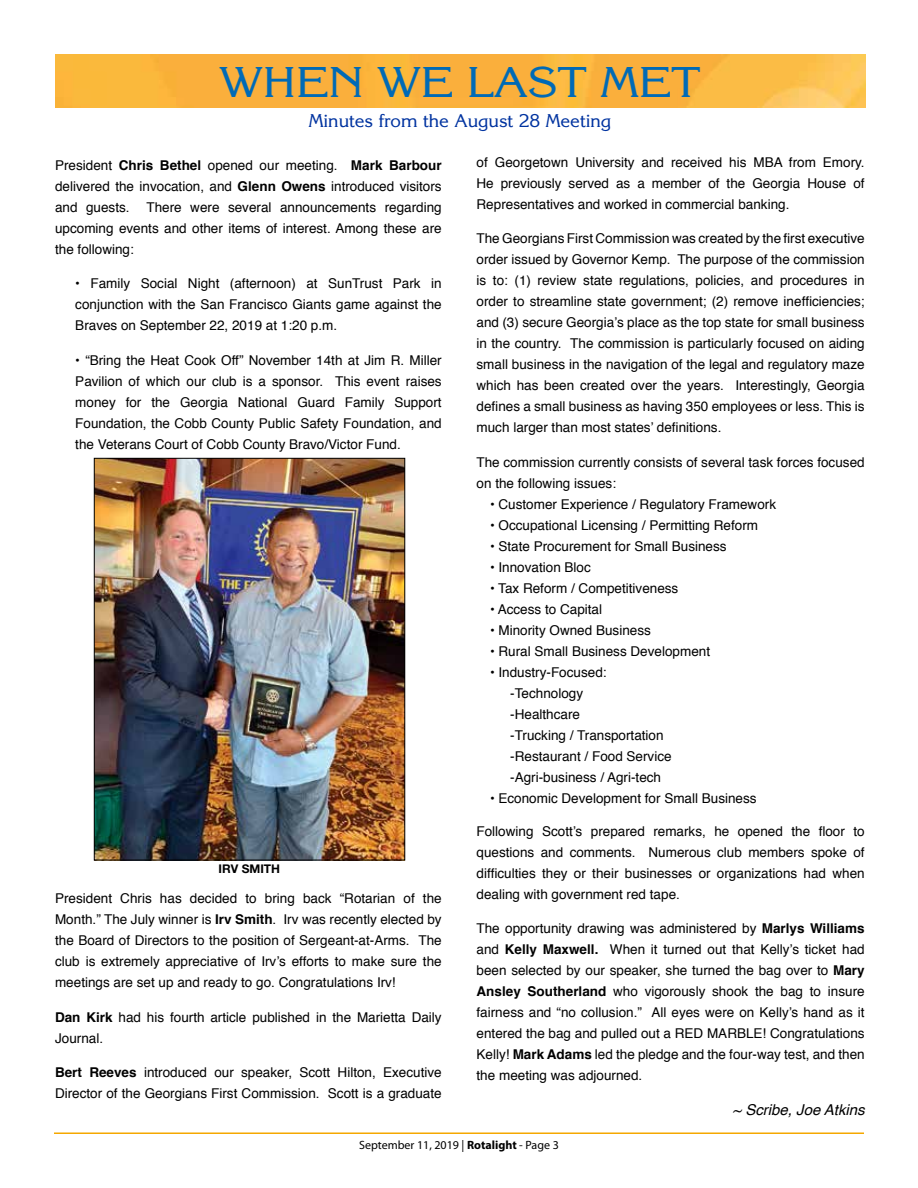
<style>
.page{position:relative;width:918px;height:1188px;background:#fff}
.page>*{position:absolute;margin:0;border:0;box-sizing:border-box;transform-origin:0 0}
.t1{font:42px "Korinna Std";color:#006ab6;scale:1.1 1}
.t2{font:18px "Korinna Std";color:#0033a0}
.t3{font:italic 15px "Helvetica";color:#000}
.t4{font:13.5px/21px "Helvetica";color:#000;text-align:justify}
.t5{font:12px "Myriad Pro";color:#000}
.t6{font:700 12px "Helvetica Neue LT Std";color:#000}
.s1{font-weight:700}
</style>
<div class="page">
<hr style="left:54px;top:1132px;width:810px;height:2px;background:#f5a800">
<img style="left:55px;top:54px;width:810px;height:54px">
<img style="left:96px;top:460px;width:307px;height:398px">
<div style="left:94px;top:458px;width:311px;height:402px;border:1px solid #000"></div>
<h1 class="t1" style="left:219px;top:56px;width:439px">WHEN WE LAST MET</h1>
<h2 class="t2" style="left:309px;top:109px;width:304px">Minutes from the August 28 Meeting</h2>
<p class="t4" style="left:55px;top:155px;width:388px">President <span class="s1">Chris Bethel</span> opened our meeting. <span class="s1">Mark Barbour </span>delivered the invocation, and <span class="s1">Glenn Owens</span> introduced visitors and guests. There were several announcements regarding upcoming events and other items of interest. Among these are the following:</p>
<p class="t4" style="left:75px;top:273px;width:368px">• Family Social Night (afternoon) at SunTrust Park in conjunction with the San Francisco Giants game against the Braves on September 22, 2019 at 1:20 p.m.</p>
<p class="t4" style="left:75px;top:350px;width:368px">• “Bring the Heat Cook Off” November 14th at Jim R. Miller Pavilion of which our club is a sponsor. This event raises money for the Georgia National Guard Family Support Foundation, the Cobb County Public Safety Foundation, and the Veterans Court of Cobb County Bravo/Victor Fund.</p>
<p class="t6" style="left:219px;top:861px;width:63px">IRV SMITH</p>
<p class="t4" style="left:55px;top:888px;width:388px">President Chris has decided to bring back “Rotarian of the Month.” The July winner is <span class="s1">Irv Smith</span>. Irv was recently elected by the Board of Directors to the position of Sergeant-at-Arms. The club is extremely appreciative of Irv’s efforts to make sure the meetings are set up and ready to go. Congratulations Irv!</p>
<p class="t4" style="left:55px;top:1007px;width:388px"><span class="s1">Dan Kirk</span> had his fourth article published in the Marietta Daily<br>Journal.</p>
<p class="t4" style="left:55px;top:1062px;width:388px"><span class="s1">Bert Reeves</span> introduced our speaker, Scott Hilton, Executive<br>Director of the Georgians First Commission. Scott is a graduate</p>
<p class="t4" style="left:477px;top:152px;width:390px">of Georgetown University and received his MBA from Emory.<br>He previously served as a member of the Georgia House of Representatives and worked in commercial banking.</p>
<p class="t4" style="left:477px;top:228px;width:390px">The Georgians First Commission was created by the first executive order issued by Governor Kemp. The purpose of the commission is to: (1) review state regulations, policies, and procedures in order to streamline state government; (2) remove inefficiencies; and (3) secure Georgia’s place as the top state for small business in the country. The commission is particularly focused on aiding small business in the navigation of the legal and regulatory maze which has been created over the years. Interestingly, Georgia defines a small business as having 350 employees or less. This is much larger than most states’ definitions.</p>
<p class="t4" style="left:477px;top:452px;width:390px">The commission currently consists of several task forces focused on the following issues:</p>
<p class="t4" style="left:490px;top:494px;width:288px">• Customer Experience / Regulatory Framework</p>
<p class="t4" style="left:490px;top:515px;width:270px">• Occupational Licensing / Permitting Reform</p>
<p class="t4" style="left:490px;top:536px;width:238px">• State Procurement for Small Business</p>
<p class="t4" style="left:490px;top:557px;width:102px">• Innovation Bloc</p>
<p class="t4" style="left:490px;top:578px;width:190px">• Tax Reform / Competitiveness</p>
<p class="t4" style="left:490px;top:599px;width:114px">• Access to Capital</p>
<p class="t4" style="left:490px;top:620px;width:162px">• Minority Owned Business</p>
<p class="t4" style="left:490px;top:641px;width:222px">• Rural Small Business Development</p>
<p class="t4" style="left:510px;top:662px;width:163px;text-align:left;text-indent:-20px">• Industry-Focused: -Technology<br>-Healthcare<br>-Trucking / Transportation -Restaurant / Food Service -Agri-business / Agri-tech</p>
<p class="t4" style="left:490px;top:788px;width:268px">• Economic Development for Small Business</p>
<p class="t4" style="left:477px;top:821px;width:390px">Following Scott’s prepared remarks, he opened the floor to questions and comments. Numerous club members spoke of difficulties they or their businesses or organizations had when dealing with government red tape.</p>
<p class="t4" style="left:477px;top:919px;width:390px">The opportunity drawing was administered by <span class="s1">Marlys Williams </span>and <span class="s1">Kelly Maxwell.</span> When it turned out that Kelly’s ticket had been selected by our speaker, she turned the bag over to <span class="s1">Mary Ansley Southerland</span> who vigorously shook the bag to insure fairness and “no collusion.” All eyes were on Kelly’s hand as it entered the bag and pulled out a RED MARBLE! Congratulations Kelly! <span class="s1">Mark Adams</span> led the pledge and the four-way test, and then the meeting was adjourned.</p>
<p class="t3" style="left:733px;top:1097px;width:134px">~ Scribe, Joe Atkins</p>
<p class="t5" style="left:359px;top:1138px;width:201px">September 11, 2019 | <span class="s1">Rotalight</span> - Page 3</p>
</div>
